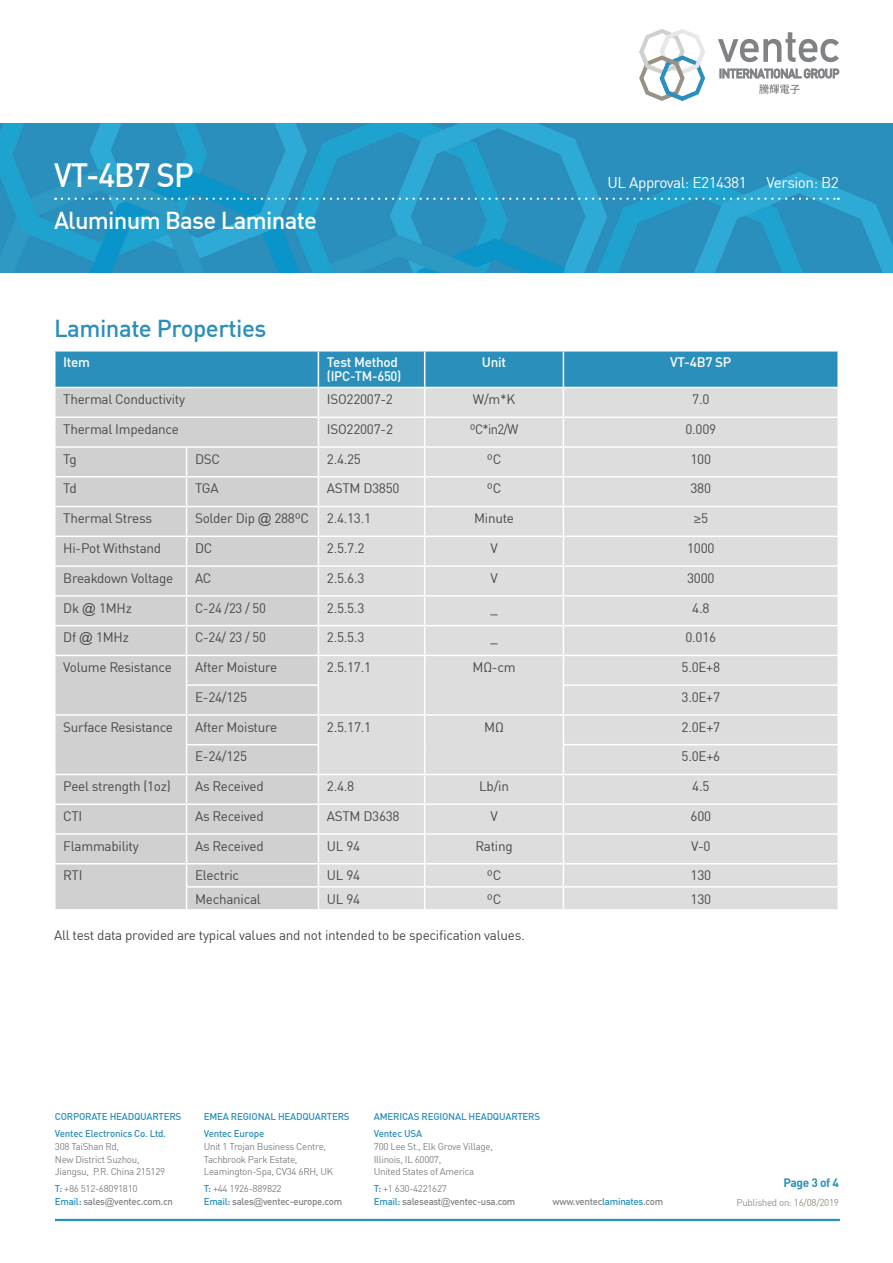
<style>
.page{position:relative;width:893px;height:1263px;background:#fff}
.page>*{position:absolute;margin:0;border:0;box-sizing:border-box;transform-origin:0 0}
.t1{font:500 33px "DINOT";letter-spacing:-.03em;color:#fff;scale:.95 1}
.t2{font:500 24px "DINOT";letter-spacing:-.03em;color:#fff}
.t3{font:500 24px "DINOT";letter-spacing:-.02em;color:#2b8fbb}
.t4{font:15.3px "DINOT";letter-spacing:-.03em;color:#fff}
.t5{font:13.5px "DINOT";letter-spacing:-.02em;color:#474847}
.t6{font:500 13.5px/13.5px "DINOT";letter-spacing:-.02em;color:#fff}
.t7{font:13.5px "DINOT";letter-spacing:-.02em;color:#474847;scale:.95 1}
.t8{font:13.5px "Myriad Pro";color:#474847}
.t9{font:700 12px "DINOT";letter-spacing:-.03em;color:#2b8fbb}
.t10{font:9.75px/12.8px "DINOT";letter-spacing:-.03em;color:#808285}
.t11{font:500 9.75px/12.8px "DINOT";letter-spacing:-.03em;color:#808285}
.t12{font:500 9.75px/17px "DINOT";letter-spacing:-.02em;color:#2b8fbb}
.t13{font:9.75px "DINOT";letter-spacing:-.03em;color:#989085}
.s1{font-family:"Arial"}
.s2{font-family:"DINOT"}
.s3{color:#2b8fbb}
.s4{font-weight:400}
.s5{font-family:"Arial";font-weight:400}
</style>
<div class="page">
<svg style="left:55px;top:351px;width:783px;height:558px;background:#ced6d7"></svg>
<hr style="left:837px;top:388px;width:2px;height:28px;background:#fff">
<img style="left:0;top:123px;width:893px;height:149px">
<svg style="left:62px;top:198px;width:777px;height:2px;background:#5cb2d3"></svg>
<svg style="left:718px;top:32px;width:121px;height:30px"></svg>
<svg style="left:720px;top:69px;width:119px;height:9px"></svg>
<svg style="left:759px;top:84px;width:41px;height:10px"></svg>
<svg style="left:639px;top:29px;width:66px;height:72px"></svg>
<hr style="left:55px;top:1219px;width:785px;height:2px;background:#2b8fbb">
<h1 class="t1" style="left:54px;top:149px;width:149px">VT-4B7 SP</h1>
<h2 class="t2" style="left:54px;top:202px;width:265px">Aluminum Base Laminate</h2>
<p class="t4" style="left:607px;top:170px;width:141px">UL Approval: E214381</p>
<p class="t4" style="left:766px;top:170px;width:74px">Version: B2</p>
<h2 class="t3" style="left:54px;top:310px;width:214px">Laminate Properties</h2>
<p class="t6" style="left:63px;top:355px;width:28px">Item</p>
<p class="t6" style="left:327px;top:355px;width:76px">Test Method (IPC-TM-650)</p>
<p class="t6" style="left:482px;top:355px;width:26px">Unit</p>
<p class="t6" style="left:670px;top:355px;width:63px">VT-4B7 SP</p>
<p class="t5" style="left:63px;top:389px;width:123px">Thermal Conductivity</p>
<p class="t5" style="left:327px;top:389px;width:68px">ISO22007-2</p>
<p class="t5" style="left:473px;top:389px;width:44px">W/m*K</p>
<p class="t5" style="left:692px;top:389px;width:19px">7.0</p>
<p class="t5" style="left:63px;top:419px;width:117px">Thermal Impedance</p>
<p class="t5" style="left:327px;top:419px;width:68px">ISO22007-2</p>
<p class="t7" style="left:470px;top:419px;width:53px">ºC*in2/W</p>
<p class="t5" style="left:685px;top:419px;width:32px">0.009</p>
<p class="t5" style="left:63px;top:448px;width:15px">Tg</p>
<p class="t5" style="left:195px;top:448px;width:27px">DSC</p>
<p class="t5" style="left:327px;top:448px;width:36px">2.4.25</p>
<p class="t5" style="left:487px;top:448px;width:16px">ºC</p>
<p class="t5" style="left:690px;top:448px;width:22px">100</p>
<p class="t5" style="left:63px;top:478px;width:15px">Td</p>
<p class="t5" style="left:195px;top:478px;width:25px">TGA</p>
<p class="t5" style="left:327px;top:478px;width:74px">ASTM D3850</p>
<p class="t5" style="left:487px;top:478px;width:16px">ºC</p>
<p class="t5" style="left:690px;top:478px;width:22px">380</p>
<p class="t5" style="left:63px;top:508px;width:90px">Thermal Stress</p>
<p class="t5" style="left:195px;top:508px;width:116px">Solder Dip <span class="s1">@</span> 288ºC</p>
<p class="t5" style="left:327px;top:508px;width:46px">2.4.13.1</p>
<p class="t5" style="left:474px;top:508px;width:41px">Minute</p>
<p class="t8" style="left:693px;top:510px;width:16px">≥<span class="s2">5</span></p>
<p class="t5" style="left:63px;top:538px;width:99px">Hi-Pot Withstand</p>
<p class="t5" style="left:195px;top:538px;width:19px">DC</p>
<p class="t5" style="left:327px;top:538px;width:39px">2.5.7.2</p>
<p class="t5" style="left:490px;top:538px;width:9px">V</p>
<p class="t5" style="left:687px;top:538px;width:29px">1000</p>
<p class="t5" style="left:63px;top:568px;width:111px">Breakdown Voltage</p>
<p class="t5" style="left:195px;top:568px;width:18px">AC</p>
<p class="t5" style="left:327px;top:568px;width:39px">2.5.6.3</p>
<p class="t5" style="left:490px;top:568px;width:9px">V</p>
<p class="t5" style="left:687px;top:568px;width:29px">3000</p>
<p class="t5" style="left:63px;top:597px;width:70px">Dk <span class="s1">@</span> 1MHz</p>
<p class="t5" style="left:195px;top:597px;width:72px">C-24 /23 / 50</p>
<p class="t5" style="left:327px;top:597px;width:39px">2.5.5.3</p>
<p class="t5" style="left:490px;top:597px;width:9px">_</p>
<p class="t5" style="left:692px;top:597px;width:19px">4.8</p>
<p class="t5" style="left:63px;top:627px;width:67px">Df <span class="s1">@</span> 1MHz</p>
<p class="t5" style="left:195px;top:627px;width:72px">C-24/ 23 / 50</p>
<p class="t5" style="left:327px;top:627px;width:39px">2.5.5.3</p>
<p class="t5" style="left:490px;top:627px;width:9px">_</p>
<p class="t5" style="left:685px;top:627px;width:32px">0.016</p>
<p class="t5" style="left:63px;top:657px;width:110px">Volume Resistance</p>
<p class="t5" style="left:195px;top:657px;width:84px">After Moisture</p>
<p class="t5" style="left:327px;top:657px;width:46px">2.5.17.1</p>
<p class="t5" style="left:473px;top:657px;width:44px">MΩ-cm</p>
<p class="t5" style="left:681px;top:657px;width:40px">5.0E+8</p>
<p class="t5" style="left:195px;top:687px;width:54px">E-24/125</p>
<p class="t5" style="left:681px;top:687px;width:40px">3.0E+7</p>
<p class="t5" style="left:63px;top:716px;width:111px">Surface Resistance</p>
<p class="t5" style="left:195px;top:716px;width:84px">After Moisture</p>
<p class="t5" style="left:327px;top:716px;width:46px">2.5.17.1</p>
<p class="t5" style="left:484px;top:716px;width:21px">MΩ</p>
<p class="t5" style="left:682px;top:716px;width:40px">2.0E+7</p>
<p class="t5" style="left:195px;top:746px;width:54px">E-24/125</p>
<p class="t5" style="left:682px;top:746px;width:40px">5.0E+6</p>
<p class="t5" style="left:63px;top:776px;width:109px">Peel strength (1oz)</p>
<p class="t5" style="left:195px;top:776px;width:70px">As Received</p>
<p class="t5" style="left:327px;top:776px;width:29px">2.4.8</p>
<p class="t5" style="left:479px;top:776px;width:31px">Lb/in</p>
<p class="t5" style="left:692px;top:776px;width:19px">4.5</p>
<p class="t5" style="left:63px;top:806px;width:21px">CTI</p>
<p class="t5" style="left:195px;top:806px;width:70px">As Received</p>
<p class="t5" style="left:327px;top:806px;width:74px">ASTM D3638</p>
<p class="t5" style="left:490px;top:806px;width:9px">V</p>
<p class="t5" style="left:691px;top:806px;width:22px">600</p>
<p class="t5" style="left:63px;top:835px;width:77px">Flammability</p>
<p class="t5" style="left:195px;top:835px;width:70px">As Received</p>
<p class="t5" style="left:327px;top:835px;width:35px">UL 94</p>
<p class="t5" style="left:475px;top:835px;width:39px">Rating</p>
<p class="t5" style="left:691px;top:835px;width:21px">V-0</p>
<p class="t5" style="left:63px;top:865px;width:21px">RTI</p>
<p class="t5" style="left:195px;top:865px;width:46px">Electric</p>
<p class="t5" style="left:327px;top:865px;width:35px">UL 94</p>
<p class="t5" style="left:487px;top:865px;width:16px">ºC</p>
<p class="t5" style="left:691px;top:865px;width:22px">130</p>
<p class="t5" style="left:195px;top:888px;width:67px">Mechanical</p>
<p class="t5" style="left:327px;top:888px;width:35px">UL 94</p>
<p class="t5" style="left:487px;top:888px;width:16px">ºC</p>
<p class="t5" style="left:691px;top:888px;width:22px">130</p>
<p class="t5" style="left:54px;top:925px;width:472px">All test data provided are typical values and not intended to be specification values.</p>
<p class="t12" style="left:55px;top:1107px;width:128px">CORPORATE HEADQUARTERS<br>Ventec Electronics Co. Ltd.</p>
<p class="t10" style="left:55px;top:1139px;width:112px">308 TaiShan Rd,<br>New District Suzhou,<br>Jiangsu, P.R. China 215129</p>
<p class="t11" style="left:55px;top:1181px;width:119px"><span class="s3">T:</span> <span class="s4">+86 512-68091810<br></span><span class="s3">Email:</span> sales<span class="s5">@</span>ventec.com.cn</p>
<p class="t12" style="left:204px;top:1107px;width:147px">EMEA REGIONAL HEADQUARTERS<br>Ventec Europe</p>
<p class="t10" style="left:204px;top:1139px;width:131px">Unit 1 Trojan Business Centre,<br>Tachbrook Park Estate,<br>Leamington-Spa, CV34 6RH, UK</p>
<p class="t11" style="left:204px;top:1181px;width:140px"><span class="s3">T:</span> <span class="s4">+44 1926-889822<br></span><span class="s3">Email:</span> sales<span class="s5">@</span>ventec-europe.com</p>
<p class="t12" style="left:374px;top:1107px;width:168px">AMERICAS REGIONAL HEADQUARTERS<br>Ventec USA</p>
<p class="t10" style="left:374px;top:1139px;width:121px">700 Lee St., Elk Grove Village,<br>Illinois, IL 60007,<br>United States of America</p>
<p class="t11" style="left:374px;top:1181px;width:143px"><span class="s3">T:</span> <span class="s4">+1 630-4221627<br></span><span class="s3">Email:</span> saleseast<span class="s5">@</span>ventec-usa.com</p>
<p class="t11" style="left:552px;top:1194px;width:112px">www.ventec<span class="s3">laminates</span>.com</p>
<p class="t9" style="left:783px;top:1173px;width:57px">Page 3 of 4</p>
<p class="t13" style="left:737px;top:1195px;width:104px">Published on: 16/08/2019</p>
</div>
